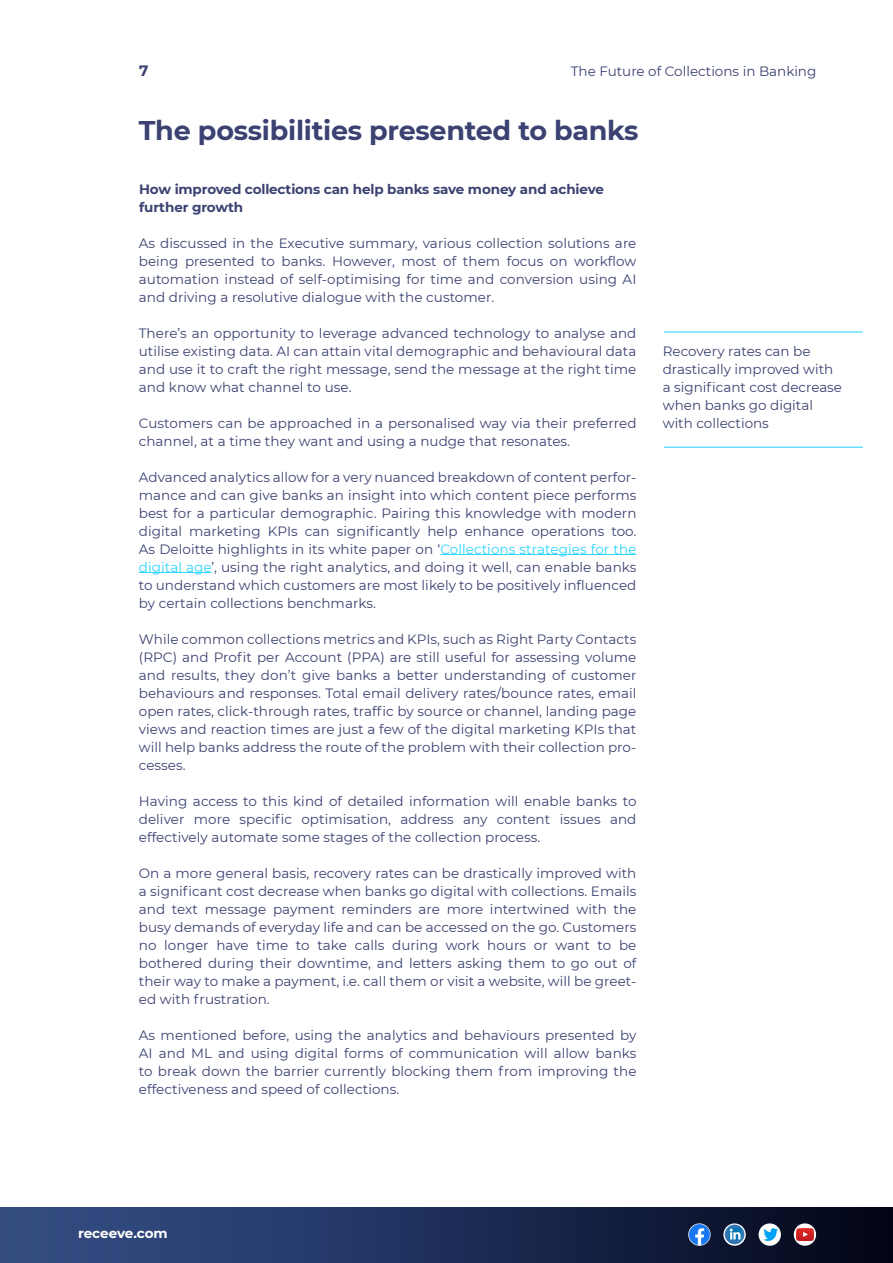
<style>
.page{position:relative;width:893px;height:1263px;background:#fff}
.page>*{position:absolute;margin:0;border:0;box-sizing:border-box;transform-origin:0 0}
.H1_Large{font:700 27px "Montserrat";letter-spacing:-.01em;color:#3b4271}
.t1{font:700 15px "Montserrat";color:#3b4271}
.Body_Text_Left{font:13.5px/18px "Montserrat";letter-spacing:.005em;color:#3b4271;text-align:justify}
.H1_Large-2{font:13.5px/18px "Montserrat";color:#3b4271}
.H1_Large-3{font:700 13.5px/18px "Montserrat";letter-spacing:-.01em;color:#3b4271}
.t2{font:700 13.5px "Montserrat";letter-spacing:-.005em;color:#fff}
.s1{color:#2dd5ff}
</style>
<div class="page">
<div style="left:0;top:1208px;width:892px;height:55px;background:linear-gradient(to right,#36528f,#04081b)"></div>
<svg style="left:688px;top:1223px;width:22px;height:23px"></svg>
<svg style="left:723px;top:1223px;width:22px;height:23px"></svg>
<svg style="left:758px;top:1223px;width:22px;height:23px"></svg>
<svg style="left:724px;top:1225px;width:20px;height:19px"></svg>
<svg style="left:729px;top:1229px;width:11px;height:10px"></svg>
<img style="left:763px;top:1229px;width:14px;height:11px">
<img style="left:689px;top:1225px;width:20px;height:19px">
<svg style="left:793px;top:1223px;width:23px;height:23px"></svg>
<img style="left:796px;top:1229px;width:17px;height:11px">
<hr style="left:440px;top:554px;width:196px;height:1px;background:#2dd5ff">
<hr style="left:139px;top:572px;width:72px;height:1px;background:#2dd5ff">
<hr style="left:664px;top:331px;width:198px;height:2px;background:#2dd5ff">
<hr style="left:664px;top:447px;width:198px;height:1px;background:#2dd5ff">
<p class="t1" style="left:139px;top:60px;width:11px">7</p>
<p class="Body_Text_Left" style="left:570px;top:62px;width:247px">The Future of Collections in Banking</p>
<p class="H1_Large" style="left:139px;top:110px;width:501px">The possibilities presented to banks</p>
<p class="H1_Large-3" style="left:139px;top:179px;width:466px">How improved collections can help banks save money and achieve further growth</p>
<p class="Body_Text_Left" style="left:139px;top:233px;width:499px">As discussed in the Executive summary, various collection solutions are being presented to banks. However, most of them focus on workflow automation instead of self-optimising for time and conversion using AI and driving a resolutive dialogue with the customer.</p>
<p class="Body_Text_Left" style="left:139px;top:323px;width:499px">There’s an opportunity to leverage advanced technology to analyse and utilise existing data. AI can attain vital demographic and behavioural data and use it to craft the right message, send the message at the right time and know what channel to use.</p>
<p class="Body_Text_Left" style="left:139px;top:413px;width:499px">Customers can be approached in a personalised way via their preferred channel, at a time they want and using a nudge that resonates.</p>
<p class="Body_Text_Left" style="left:139px;top:467px;width:499px">Advanced analytics allow for a very nuanced breakdown of content perfor&shy;mance and can give banks an insight into which content piece performs best for a particular demographic. Pairing this knowledge with modern digital marketing KPIs can significantly help enhance operations too.<br>As Deloitte highlights in its white paper on ‘<span class="s1">Collections strategies for the digital age</span>’, using the right analytics, and doing it well, can enable banks to understand which customers are most likely to be positively influenced by certain collections benchmarks.</p>
<p class="Body_Text_Left" style="left:139px;top:629px;width:499px">While common collections metrics and KPIs, such as Right Party Contacts (RPC) and Profit per Account (PPA) are still useful for assessing volume and results, they don’t give banks a better understanding of customer behaviours and responses. Total email delivery rates/bounce rates, email open rates, click-through rates, traffic by source or channel, landing page views and reaction times are just a few of the digital marketing KPIs that will help banks address the route of the problem with their collection pro&shy;cesses.</p>
<p class="Body_Text_Left" style="left:139px;top:791px;width:499px">Having access to this kind of detailed information will enable banks to deliver more specific optimisation, address any content issues and</p>
<p class="Body_Text_Left" style="left:139px;top:827px;width:403px">effectively automate some stages of the collection process.</p>
<p class="Body_Text_Left" style="left:139px;top:863px;width:499px">On a more general basis, recovery rates can be drastically improved with a significant cost decrease when banks go digital with collections. Emails and text message payment reminders are more intertwined with the busy demands of everyday life and can be accessed on the go. Customers</p>
<p class="Body_Text_Left" style="left:139px;top:935px;width:499px">no longer have time to take calls during work hours or want to be</p>
<p class="Body_Text_Left" style="left:139px;top:953px;width:499px">bothered during their downtime, and letters asking them to go out of their way to make a payment, i.e. call them or visit a website, will be greet&shy;ed with frustration.</p>
<p class="Body_Text_Left" style="left:139px;top:1025px;width:499px">As mentioned before, using the analytics and behaviours presented by AI and ML and using digital forms of communication will allow banks to break down the barrier currently blocking them from improving the effectiveness and speed of collections.</p>
<p class="H1_Large-2" style="left:662px;top:341px;width:181px">Recovery rates can be drastically improved with a significant cost decrease when banks go digital with collections</p>
<p class="t2" style="left:78px;top:1223px;width:91px">receeve.com</p>
</div>
